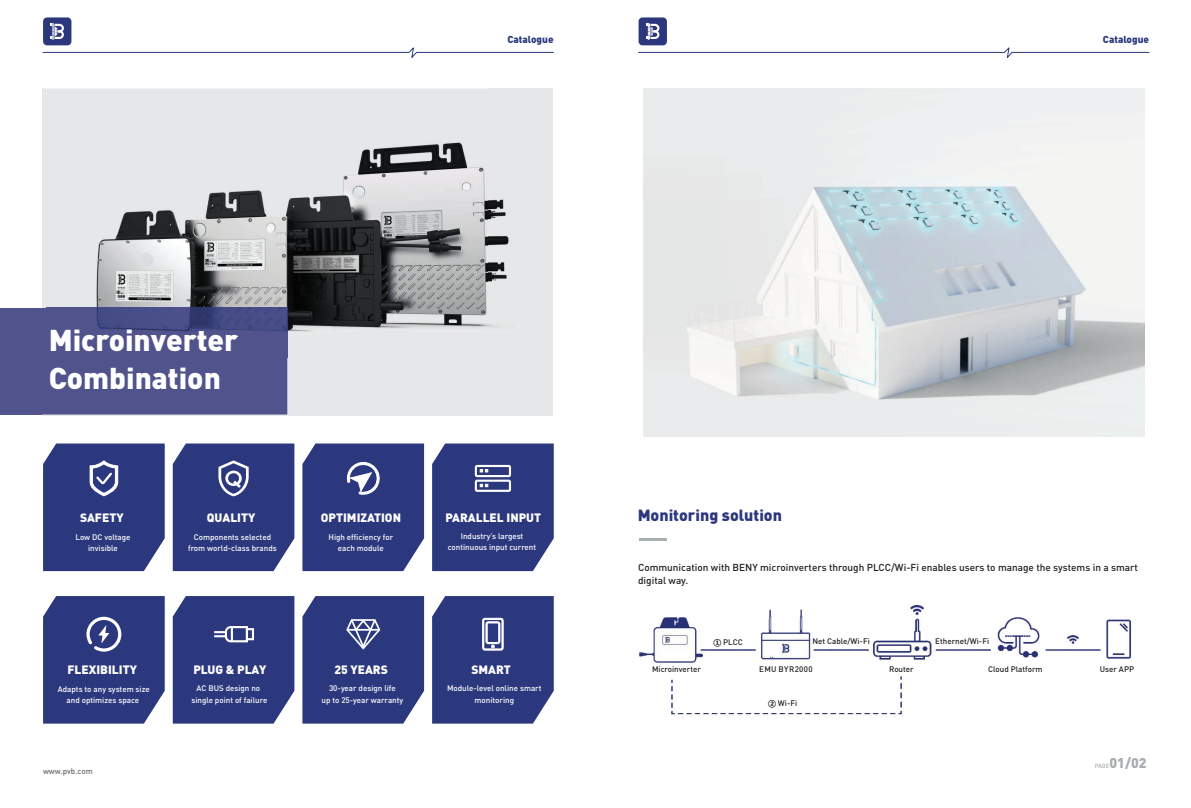
<style>
.page{position:relative;width:1191px;height:808px;background:#fff}
.page>*{position:absolute;margin:0;border:0;box-sizing:border-box;transform-origin:0 0}
.t1{font:900 29.8px/37.6px "DIN Pro";color:#fff}
.t2{font:900 16px "DIN Pro";color:#2c387e}
.t3{font:900 14px "DIN Pro";color:#a8adaf}
.t4{font:900 12px "DIN Pro";color:#fff}
.t5{font:500 10px/12.8px "DIN Pro";color:#231f20}
.t6{font:900 10px "DIN Pro";color:#2c387e}
.t7{font:500 8px/11.2px "DIN Pro";color:#fff;text-align:center}
.t8{font:500 8px "DIN Pro";color:#231f20}
.t9{font:500 8px "DIN Pro";color:#67696b}
.t10{font:500 8px "DIN Pro";letter-spacing:.05em;color:#231f20}
.t11{font:500 6px "DIN Pro";color:#a8adaf}
.s1{font-family:"Microsoft Ya Hei";font-weight:700}
</style>
<div class="page">
<img style="left:639px;top:605px;width:492px;height:110px">
<img style="left:643px;top:89px;width:501px;height:348px">
<svg style="left:42px;top:47px;width:512px;height:11px"></svg>
<div style="left:43px;top:17px;width:28px;height:28px;background:#2c387e;border-radius:4px"></div>
<svg style="left:51px;top:23px;width:13px;height:17px"></svg>
<svg style="left:638px;top:47px;width:511px;height:11px"></svg>
<div style="left:638px;top:17px;width:29px;height:28px;background:#2c387e;border-radius:4px"></div>
<svg style="left:646px;top:23px;width:13px;height:17px"></svg>
<hr style="left:638px;top:538px;width:28px;height:3px;background:#a8adaf">
<div style="left:42px;top:89px;width:510px;height:327px;background:#e6e7e9"></div>
<img style="left:47px;top:142px;width:441px;height:181px">
<img style="left:488px;top:199px;width:21px;height:128px">
<img style="left:287px;top:323px;width:202px;height:34px">
<div style="left:0;top:308px;width:42px;height:106px;background:#52548e"></div>
<div style="left:42px;top:308px;width:245px;height:106px;background:#50538c"></div>
<img style="left:47px;top:308px;width:240px;height:49px">
<svg style="left:302px;top:596px;width:122px;height:128px;background:#384385"></svg>
<div style="left:173px;top:596px;width:121px;height:128px;background:#2c387e"></div>
<div style="left:246px;top:628px;width:8px;height:12px;border:2px solid #fff"></div>
<svg style="left:43px;top:443px;width:122px;height:128px;background:#384485"></svg>
<svg style="left:173px;top:443px;width:121px;height:128px;background:#384385"></svg>
<svg style="left:302px;top:443px;width:122px;height:128px;background:#394486"></svg>
<svg style="left:43px;top:596px;width:122px;height:128px;background:#384385"></svg>
<svg style="left:432px;top:443px;width:122px;height:128px;background:#394486"></svg>
<svg style="left:432px;top:596px;width:122px;height:128px;background:#384485"></svg>
<p class="t6" style="left:507px;top:33px;width:48px">Catalogue</p>
<p class="t6" style="left:1103px;top:33px;width:48px">Catalogue</p>
<h1 class="t1" style="left:49px;top:321px;width:191px">Microinverter<br>Combination</h1>
<h3 class="t4" style="left:80px;top:509px;width:45px">SAFETY</h3>
<h3 class="t4" style="left:207px;top:509px;width:50px">QUALITY</h3>
<h3 class="t4" style="left:321px;top:509px;width:82px">OPTIMIZATION</h3>
<p class="t7" style="left:75px;top:531px;width:57px">Low DC voltage invisible</p>
<p class="t7" style="left:188px;top:531px;width:90px">Components selected from world-class brands</p>
<p class="t7" style="left:328px;top:531px;width:66px">High efficiency for each module</p>
<h3 class="t4" style="left:445px;top:509px;width:97px">PARALLEL INPUT</h3>
<p class="t7" style="left:448px;top:530px;width:90px">Industry’s largest continuous input current</p>
<h3 class="t4" style="left:67px;top:662px;width:71px">FLEXIBILITY</h3>
<p class="t7" style="left:58px;top:683px;width:93px">Adapts to any system size and optimizes space</p>
<p class="t9" style="left:43px;top:766px;width:51px">www.pvb.com</p>
<h3 class="t4" style="left:193px;top:662px;width:74px">PLUG &amp; PLAY</h3>
<h3 class="t4" style="left:334px;top:662px;width:55px">25 YEARS</h3>
<p class="t7" style="left:191px;top:683px;width:77px">AC BUS design no single point of failure</p>
<p class="t7" style="left:321px;top:683px;width:83px">30-year design life<br>up to 25-year warranty</p>
<h3 class="t4" style="left:471px;top:662px;width:41px">SMART</h3>
<p class="t7" style="left:447px;top:683px;width:96px">Module-level online smart monitoring</p>
<h2 class="t2" style="left:637px;top:505px;width:146px">Monitoring solution</h2>
<p class="t5" style="left:638px;top:561px;width:501px">Communication with BENY microinverters through PLCC/Wi-Fi enables users to manage the systems in a smart digital way.</p>
<p class="t8" style="left:713px;top:636px;width:31px"><span class="s1">①</span> PLCC</p>
<p class="t8" style="left:812px;top:636px;width:59px">Net Cable/Wi-Fi</p>
<p class="t8" style="left:935px;top:636px;width:55px">Ethernet/Wi-Fi</p>
<p class="t8" style="left:652px;top:664px;width:50px">Microinverter</p>
<p class="t10" style="left:759px;top:664px;width:55px">EMU BYR2000</p>
<p class="t8" style="left:889px;top:664px;width:26px">Router</p>
<p class="t8" style="left:988px;top:664px;width:56px">Cloud Platform</p>
<p class="t8" style="left:1099px;top:664px;width:36px">User APP</p>
<p class="t8" style="left:768px;top:698px;width:31px"><span class="s1">②</span> Wi-Fi</p>
<p class="t11" style="left:1094px;top:762px;width:16px">PAGE</p>
<h3 class="t3" style="left:1109px;top:754px;width:39px">01/02</h3>
</div>
